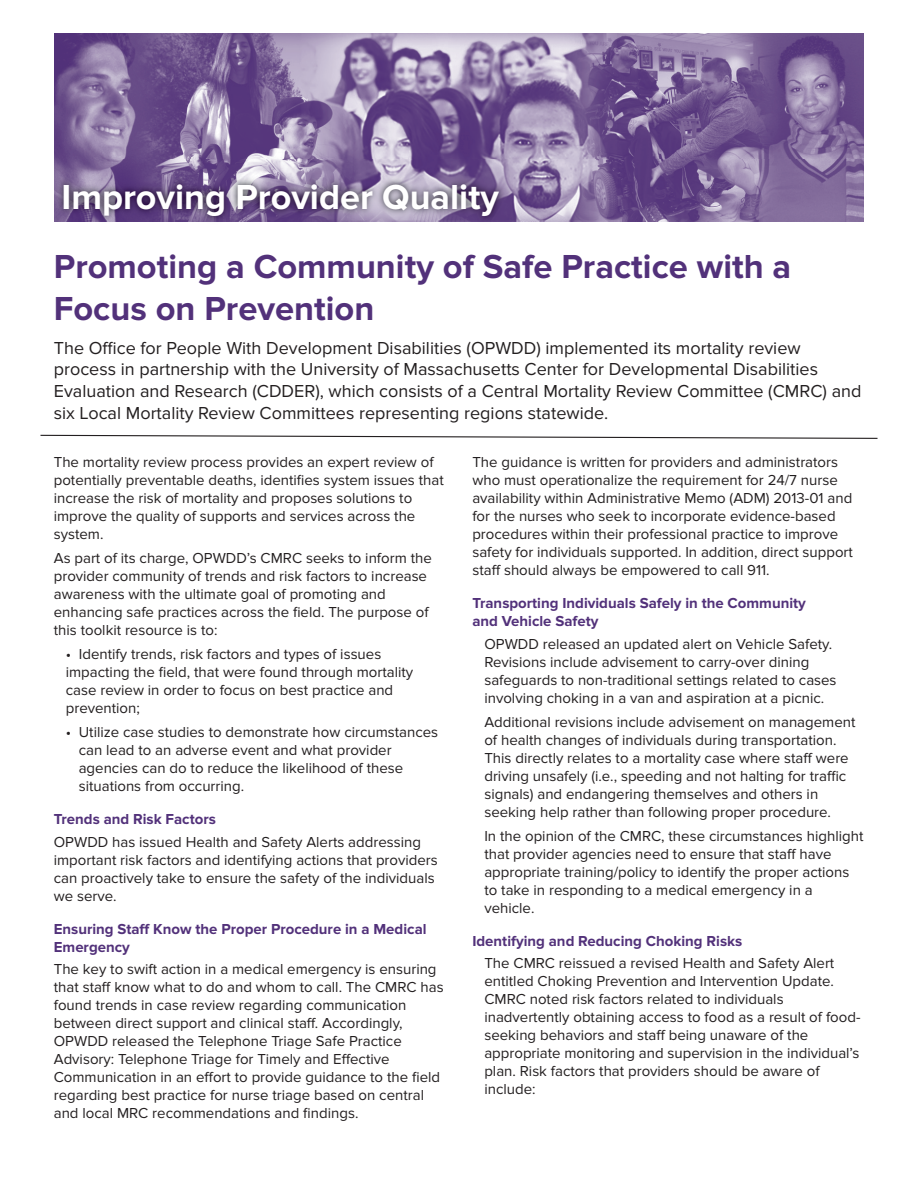
<style>
.page{position:relative;width:918px;height:1188px;background:#fff}
.page>*{position:absolute;margin:0;border:0;box-sizing:border-box;transform-origin:0 0}
.t1{font:700 36px "Proxima Nova";color:#fff}
.t2{font:700 34.5px/42.6px "Proxima Nova";color:#52317a}
.t3{font:18px/21.6px "Proxima Nova";color:#231f20}
.t4{font:15px/18px "Proxima Nova";color:#231f20}
.t5{font:700 15px/18px "Proxima Nova";color:#52317a}
</style>
<div class="page">
<img style="left:54px;top:34px;width:810px;height:126px">
<svg style="left:40px;top:434px;width:838px;height:5px"></svg>
<img style="left:54px;top:221px;width:810px;height:1px">
<img style="left:54px;top:160px;width:810px;height:61px">
<h1 class="t1" style="left:62px;top:185px;width:439px">Improving Provider Quality</h1>
<h2 class="t2" style="left:54px;top:248px;width:739px">Promoting a Community of Safe Practice with a<br>Focus on Prevention</h2>
<p class="t3" style="left:54px;top:339px;width:809px">The Office for People With Development Disabilities (OPWDD) implemented its mortality review process in partnership with the University of Massachusetts Center for Developmental Disabilities Evaluation and Research (CDDER), which consists of a Central Mortality Review Committee (CMRC) and six Local Mortality Review Committees representing regions statewide.</p>
<p class="t4" style="left:54px;top:455px;width:392px">The mortality review process provides an expert review of potentially preventable deaths, identifies system issues that increase the risk of mortality and proposes solutions to improve the quality of supports and services across the system.</p>
<p class="t4" style="left:54px;top:551px;width:380px">As part of its charge, OPWDD’s CMRC seeks to inform the provider community of trends and risk factors to increase awareness with the ultimate goal of promoting and enhancing safe practices across the field. The purpose of this toolkit resource is to:</p>
<p class="t4" style="left:66px;top:647px;width:349px">• Identify trends, risk factors and types of issues impacting the field, that were found through mortality case review in order to focus on best practice and prevention;</p>
<p class="t4" style="left:79px;top:725px;width:361px;text-indent:-13px">• Utilize case studies to demonstrate how circumstances can lead to an adverse event and what provider agencies can do to reduce the likelihood of these situations from occurring.</p>
<p class="t5" style="left:54px;top:812px;width:164px">Trends and Risk Factors</p>
<p class="t4" style="left:54px;top:834px;width:386px">OPWDD has issued Health and Safety Alerts addressing important risk factors and identifying actions that providers can proactively take to ensure the safety of the individuals we serve.</p>
<p class="t5" style="left:54px;top:921px;width:374px">Ensuring Staff Know the Proper Procedure in a Medical<br>Emergency</p>
<p class="t4" style="left:54px;top:962px;width:391px">The key to swift action in a medical emergency is ensuring that staff know what to do and whom to call. The CMRC has found trends in case review regarding communication between direct support and clinical staff. Accordingly, OPWDD released the Telephone Triage Safe Practice Advisory: Telephone Triage for Timely and Effective Communication in an effort to provide guidance to the field regarding best practice for nurse triage based on central and local MRC recommendations and findings.</p>
<p class="t4" style="left:472px;top:455px;width:382px">The guidance is written for providers and administrators who must operationalize the requirement for 24/7 nurse availability within Administrative Memo (ADM) 2013-01 and for the nurses who seek to incorporate evidence-based procedures within their professional practice to improve safety for individuals supported. In addition, direct support staff should always be empowered to call 911.</p>
<p class="t5" style="left:472px;top:596px;width:335px">Transporting Individuals Safely in the Community and Vehicle Safety</p>
<p class="t4" style="left:484px;top:636px;width:354px">OPWDD released an updated alert on Vehicle Safety.<br>Revisions include advisement to carry-over dining safeguards to non-traditional settings related to cases involving choking in a van and aspiration at a picnic.</p>
<p class="t4" style="left:484px;top:714px;width:373px">Additional revisions include advisement on management of health changes of individuals during transportation.<br>This directly relates to a mortality case where staff were driving unsafely (i.e., speeding and not halting for traffic signals) and endangering themselves and others in seeking help rather than following proper procedure.</p>
<p class="t4" style="left:484px;top:828px;width:381px">In the opinion of the CMRC, these circumstances highlight that provider agencies need to ensure that staff have appropriate training/policy to identify the proper actions to take in responding to a medical emergency in a vehicle.</p>
<p class="t5" style="left:472px;top:933px;width:271px">Identifying and Reducing Choking Risks</p>
<p class="t4" style="left:484px;top:956px;width:378px">The CMRC reissued a revised Health and Safety Alert entitled Choking Prevention and Intervention Update.<br>CMRC noted risk factors related to individuals inadvertently obtaining access to food as a result of food&shy;seeking behaviors and staff being unaware of the appropriate monitoring and supervision in the individual’s plan. Risk factors that providers should be aware of include:</p>
</div>
